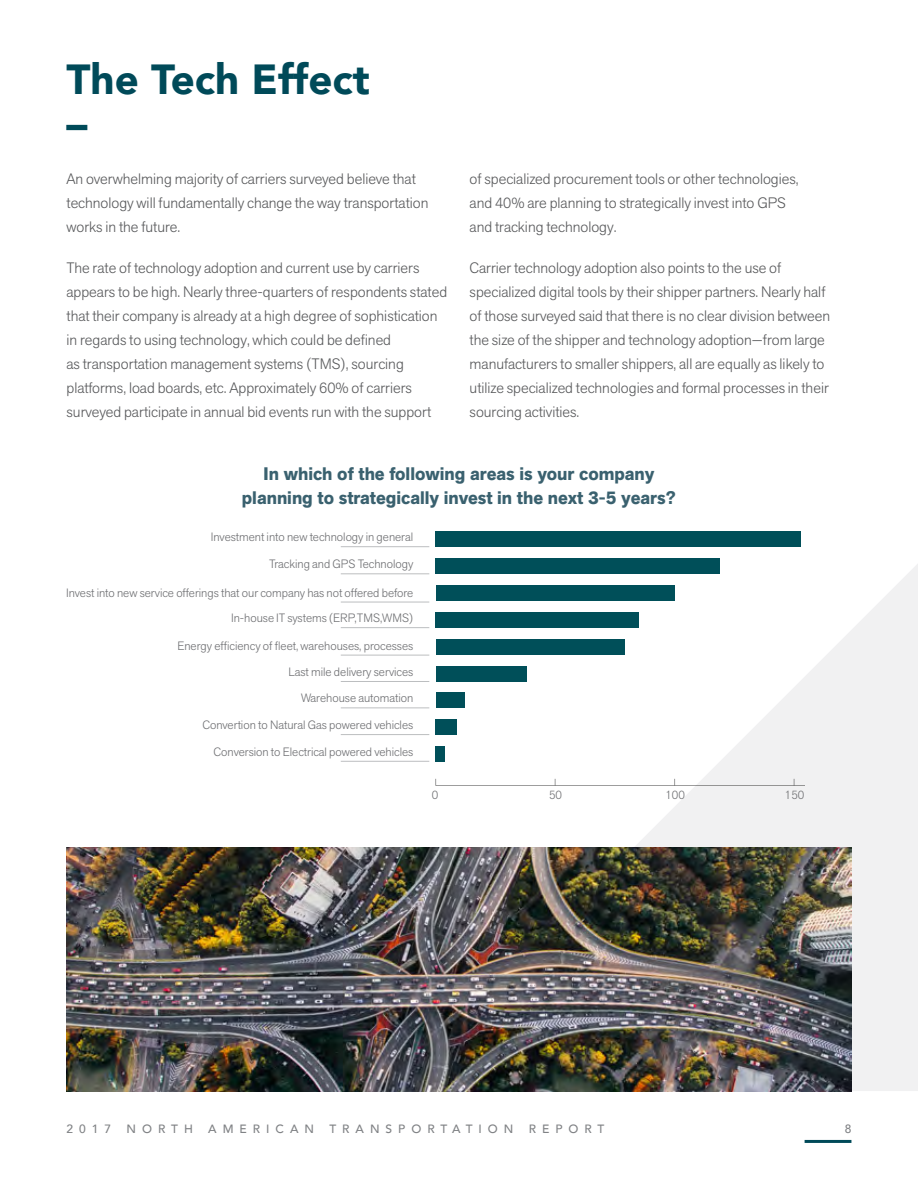
<style>
.page{position:relative;width:918px;height:1188px;background:#fff}
.page>*{position:absolute;margin:0;border:0;box-sizing:border-box;transform-origin:0 0}
.t1{font:900 42px/44.5px "Avenir";color:#004a59}
.t2{font:700 18px/24px "Akzid Grtsk Next";color:#3a616f;text-align:center}
.t3{font:300 15px/24px "Akzid Grtsk Next";color:#58595b}
.t4{font:300 12px/26.4px "Akzid Grtsk Next";color:#6d6e71;text-align:right}
.t5{font:500 12px "Avenir";letter-spacing:.5em;color:#808285}
</style>
<div class="page">
<svg style="left:390px;top:563px;width:528px;height:528px"></svg>
<img style="left:67px;top:847px;width:784px;height:244px">
<hr style="left:805px;top:1140px;width:46px;height:3px;background:#004a59">
<hr style="left:341px;top:627px;width:88px;height:1px;background:#bcbec0">
<hr style="left:341px;top:602px;width:88px;height:1px;background:#bcbec0">
<hr style="left:341px;top:546px;width:88px;height:1px;background:#bcbec0">
<hr style="left:341px;top:573px;width:88px;height:1px;background:#bcbec0">
<hr style="left:341px;top:708px;width:88px;height:1px;background:#bcbec0">
<hr style="left:341px;top:761px;width:88px;height:1px;background:#bcbec0">
<hr style="left:341px;top:734px;width:88px;height:1px;background:#bcbec0">
<hr style="left:341px;top:655px;width:88px;height:1px;background:#bcbec0">
<hr style="left:341px;top:681px;width:88px;height:1px;background:#bcbec0">
<hr style="left:436px;top:785px;width:368px;height:1px;background:#000">
<div style="left:436px;top:666px;width:90px;height:15px;background:#004f59"></div>
<div style="left:436px;top:639px;width:188px;height:15px;background:#004f59"></div>
<div style="left:436px;top:719px;width:21px;height:16px;background:#004f59"></div>
<div style="left:436px;top:746px;width:9px;height:16px;background:#004f59"></div>
<div style="left:436px;top:693px;width:28px;height:15px;background:#004f59"></div>
<div style="left:436px;top:612px;width:203px;height:16px;background:#004f59"></div>
<div style="left:436px;top:559px;width:284px;height:15px;background:#004f59"></div>
<div style="left:436px;top:532px;width:365px;height:15px;background:#004f59"></div>
<div style="left:436px;top:585px;width:239px;height:16px;background:#004f59"></div>
<h1 class="t1" style="left:67px;top:56px;width:305px">The Tech Effect –</h1>
<p class="t3" style="left:67px;top:167px;width:363px">An overwhelming majority of carriers surveyed believe that technology will fundamentally change the way transportation works in the future.</p>
<p class="t3" style="left:67px;top:256px;width:382px">The rate of technology adoption and current use by carriers appears to be high. Nearly three-quarters of respondents stated that their company is already at a high degree of sophistication in regards to using technology, which could be defined<br>as transportation management systems (TMS), sourcing platforms, load boards, etc. Approximately 60% of carriers surveyed participate in annual bid events run with the support</p>
<p class="t3" style="left:470px;top:167px;width:331px">of specialized procurement tools or other technologies, and 40% are planning to strategically invest into GPS and tracking technology.</p>
<p class="t3" style="left:470px;top:256px;width:362px">Carrier technology adoption also points to the use of specialized digital tools by their shipper partners. Nearly half of those surveyed said that there is no clear division between the size of the shipper and technology adoption—from large manufacturers to smaller shippers, all are equally as likely to utilize specialized technologies and formal processes in their sourcing activities.</p>
<p class="t2" style="left:242px;top:462px;width:436px">In which of the following areas is your company planning to strategically invest in the next 3-5 years?</p>
<p class="t4" style="left:211px;top:524px;width:204px">Investment into new technology in general</p>
<p class="t4" style="left:269px;top:551px;width:146px">Tracking and GPS Technology</p>
<p class="t4" style="left:66px;top:579px;width:349px">Invest into new service offerings that our company has not offered before</p>
<p class="t4" style="left:231px;top:605px;width:184px">In-house IT systems (ERP,TMS,WMS)</p>
<p class="t4" style="left:177px;top:632px;width:237px">Energy efficiency of fleet, warehouses, processes<br>Last mile delivery services</p>
<p class="t4" style="left:301px;top:685px;width:114px">Warehouse automation</p>
<p class="t4" style="left:203px;top:712px;width:212px">Convertion to Natural Gas powered vehicles</p>
<p class="t4" style="left:214px;top:738px;width:201px">Conversion to Electrical powered vehicles</p>
<p class="t4" style="left:432px;top:782px;width:8px">0</p>
<p class="t4" style="left:549px;top:782px;width:15px">50</p>
<p class="t4" style="left:665px;top:782px;width:21px">100</p>
<p class="t4" style="left:785px;top:782px;width:21px">150</p>
<p class="t5" style="left:67px;top:1119px;width:46px">2017</p>
<p class="t5" style="left:127px;top:1119px;width:68px">NORTH</p>
<p class="t5" style="left:208px;top:1119px;width:107px">AMERICAN</p>
<p class="t5" style="left:329px;top:1119px;width:185px">TRANSPORTATION</p>
<p class="t5" style="left:529px;top:1119px;width:77px">REPORT</p>
<p class="t5" style="left:845px;top:1119px;width:8px">8</p>
</div>
